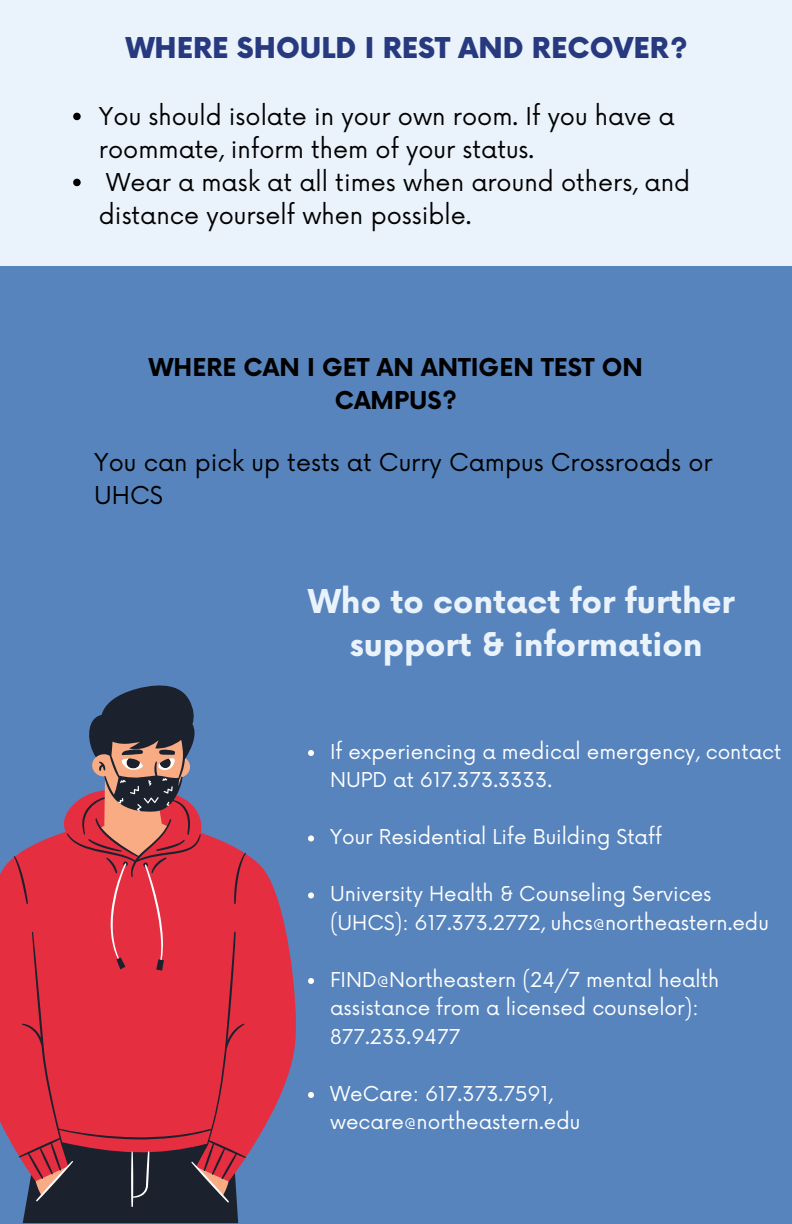
<style>
.page{position:relative;width:792px;height:1224px;background:#eaf3fb}
.page>*{position:absolute;margin:0;border:0;box-sizing:border-box;transform-origin:0 0}
.t1{font:700 32px/43.6px "Now";color:#eaf3fb;text-align:center}
.t2{font:900 28px "Now";color:#283a7f}
.t3{font:24px/33px "Now";color:#000}
.t4{font:700 24px/33px "Now";color:#000;text-align:center}
.t5{font:20px/28.4px "Now";color:#fff}
</style>
<div class="page">
<div style="left:0;top:266px;width:792px;height:958px;background:#5784bd"></div>
<svg style="left:308px;top:750px;width:6px;height:6px"></svg>
<svg style="left:308px;top:835px;width:6px;height:6px"></svg>
<svg style="left:308px;top:892px;width:6px;height:6px"></svg>
<svg style="left:308px;top:978px;width:6px;height:6px"></svg>
<svg style="left:308px;top:1092px;width:6px;height:6px"></svg>
<svg style="left:0;top:854px;width:296px;height:303px;fill:#e62e41"></svg>
<svg style="left:14px;top:685px;width:232px;height:538px"></svg>
<svg style="left:36px;top:758px;width:193px;height:449px;background:#bd3b4d"></svg>
<svg style="left:73px;top:113px;width:8px;height:7px"></svg>
<svg style="left:73px;top:179px;width:8px;height:7px"></svg>
<h2 class="t2" style="left:126px;top:33px;width:564px">WHERE SHOULD I REST AND RECOVER?</h2>
<p class="t3" style="left:99px;top:101px;width:577px">You should isolate in your own room. If you have a</p>
<p class="t3" style="left:99px;top:134px;width:437px">roommate, inform them of your status.</p>
<p class="t3" style="left:106px;top:167px;width:586px">Wear a mask at all times when around others, and</p>
<p class="t3" style="left:99px;top:200px;width:374px">distance yourself when possible.</p>
<p class="t4" style="left:149px;top:353px;width:496px">WHERE CAN I GET AN ANTIGEN TEST ON<br>CAMPUS?</p>
<p class="t3" style="left:94px;top:447px;width:620px">You can pick up tests at Curry Campus Crossroads or<br>UHCS</p>
<h1 class="t1" style="left:308px;top:581px;width:428px">Who to contact for further support &amp; information</h1>
<p class="t5" style="left:330px;top:739px;width:453px">If experiencing a medical emergency, contact<br>NUPD at 617.373.3333.</p>
<p class="t5" style="left:330px;top:824px;width:333px">Your Residential Life Building Staff</p>
<p class="t5" style="left:330px;top:881px;width:440px">University Health &amp; Counseling Services (UHCS): 617.373.2772, uhcs@northeastern.edu</p>
<p class="t5" style="left:330px;top:967px;width:391px">FIND@Northeastern (24/7 mental health assistance from a licensed counselor):<br>877.233.9477</p>
<p class="t5" style="left:330px;top:1081px;width:252px">WeCare: 617.373.7591, wecare@northeastern.edu</p>
</div>
